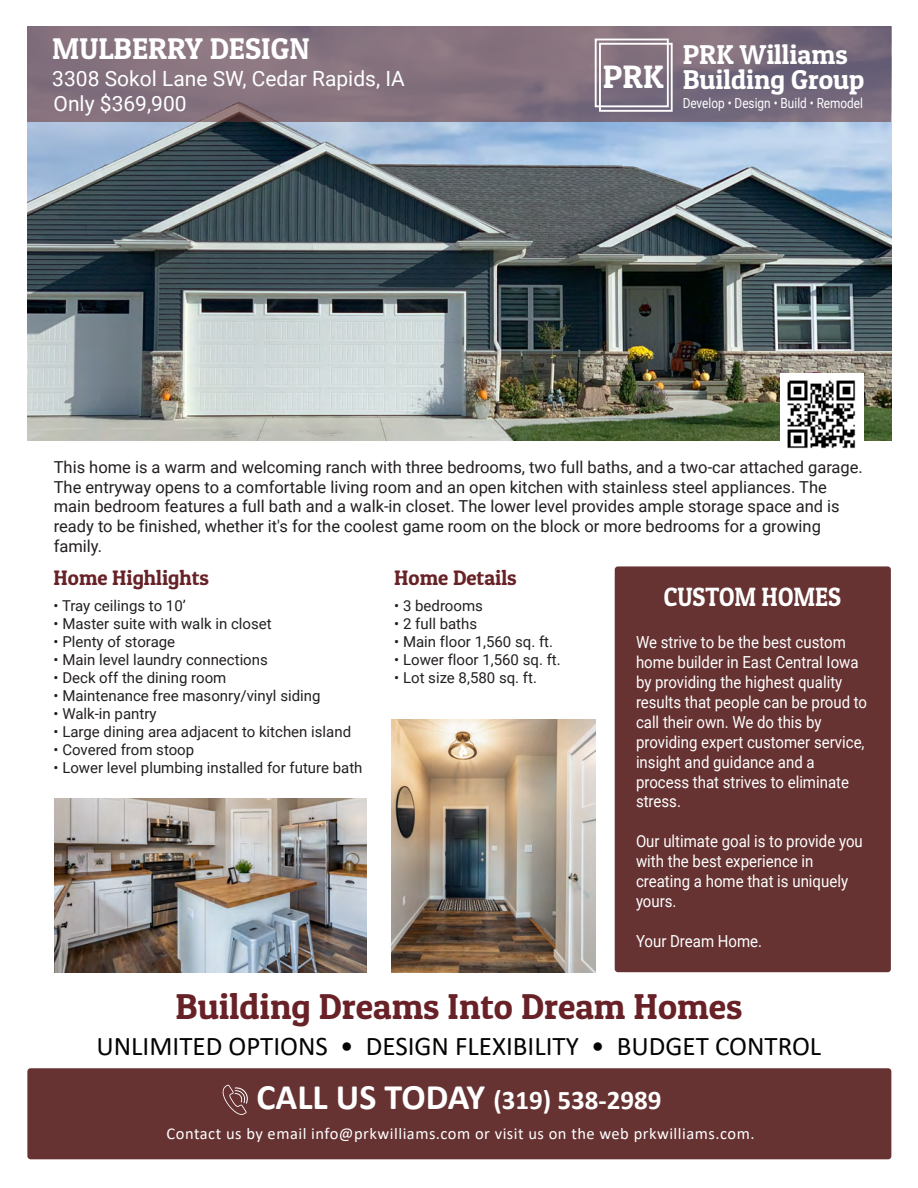
<style>
.page{position:relative;width:918px;height:1188px;background:#fff}
.page>*{position:absolute;margin:0;border:0;box-sizing:border-box;transform-origin:0 0}
.t1{font:36px "Patua One";color:#682227}
.t2{font:32.4px "Patua One";color:#fff}
.t3{font:30px "Patua One";color:#fff}
.t4{font:27.3px/24.3px "Patua One";color:#fff}
.t5{font:27px "Calibri";color:#040503}
.t6{font:700 27px "Calibri";color:#fff}
.t7{font:26.55px "Patua One";color:#fff;scale:.9 1}
.t8{font:21px "Roboto";color:#fff}
.t9{font:21px "Patua One";color:#682227}
.t10{font:16.65px/20px "Roboto";color:#fff;scale:.9 1}
.t11{font:16.5px/19.8px "Roboto";color:#231f20}
.t12{font:16.5px "Calibri";letter-spacing:.03em;color:#fff}
.t13{font:15px "Roboto";color:#231f20}
.t14{font:13.8px "Roboto";color:#fff;scale:.85 1}
.s1{font-size:36px}
</style>
<div class="page">
<div style="left:27px;top:1068px;width:864px;height:91px;background:#663232;border-radius:3px"></div>
<svg style="left:222px;top:1085px;width:26px;height:30px"></svg>
<img style="left:27px;top:121px;width:864px;height:320px">
<svg style="left:27px;top:26px;width:864px;height:95px;background:#816f7d"></svg>
<div style="left:599px;top:43px;width:74px;height:69px;border:2px solid #fff"></div>
<div style="left:595px;top:39px;width:74px;height:68px;border:2px solid #fff"></div>
<img style="left:781px;top:373px;width:83px;height:76px">
<div style="left:615px;top:566px;width:276px;height:406px;background:#663232;border-radius:3px"></div>
<img style="left:55px;top:799px;width:312px;height:173px">
<img style="left:392px;top:720px;width:204px;height:252px">
<h3 class="t3" style="left:52px;top:30px;width:259px">MULBERRY DESIGN</h3>
<p class="t8" style="left:52px;top:64px;width:354px">3308 Sokol Lane SW, Cedar Rapids, IA</p>
<p class="t8" style="left:54px;top:88px;width:135px">Only $369,900</p>
<h2 class="t2" style="left:603px;top:56px;width:62px">PRK</h2>
<h3 class="t4" style="left:683px;top:42px;width:183px">PRK Williams<br>Building Group</h3>
<p class="t14" style="left:683px;top:93px;width:214px">Develop • Design • Build • Remodel</p>
<p class="t11" style="left:54px;top:456px;width:811px">This home is a warm and welcoming ranch with three bedrooms, two full baths, and a two-car attached garage.<br>The entryway opens to a comfortable living room and an open kitchen with stainless steel appliances. The main bedroom features a full bath and a walk-in closet. The lower level provides ample storage space and is ready to be finished, whether it's for the coolest game room on the block or more bedrooms for a growing family.</p>
<p class="t9" style="left:394px;top:564px;width:124px">Home Details</p>
<p class="t13" style="left:394px;top:595px;width:90px">• 3 bedrooms</p>
<p class="t13" style="left:394px;top:613px;width:84px">• 2 full baths</p>
<p class="t13" style="left:394px;top:631px;width:160px">• Main floor 1,560 sq. ft.</p>
<p class="t13" style="left:394px;top:649px;width:168px">• Lower floor 1,560 sq. ft.</p>
<p class="t13" style="left:394px;top:667px;width:144px">• Lot size 8,580 sq. ft.</p>
<p class="t9" style="left:54px;top:564px;width:157px">Home Highlights</p>
<h3 class="t7" style="left:664px;top:580px;width:199px">CUSTOM HOMES</h3>
<p class="t10" style="left:636px;top:632px;width:258px">We strive to be the best custom home builder in East Central Iowa by providing the highest quality results that people can be proud to call their own. We do this by providing expert customer service, insight and guidance and a process that strives to eliminate stress.</p>
<p class="t10" style="left:636px;top:831px;width:254px">Our ultimate goal is to provide you with the best experience in creating a home that is uniquely yours.</p>
<p class="t10" style="left:636px;top:930px;width:142px">Your Dream Home.</p>
<p class="t13" style="left:54px;top:595px;width:134px">• Tray ceilings to 10’</p>
<p class="t13" style="left:54px;top:613px;width:220px">• Master suite with walk in closet</p>
<p class="t13" style="left:54px;top:631px;width:123px">• Plenty of storage</p>
<p class="t13" style="left:54px;top:649px;width:216px">• Main level laundry connections</p>
<p class="t13" style="left:54px;top:667px;width:174px">• Deck off the dining room</p>
<p class="t13" style="left:54px;top:685px;width:268px">• Maintenance free masonry/vinyl siding</p>
<p class="t13" style="left:54px;top:703px;width:105px">• Walk-in pantry</p>
<p class="t13" style="left:54px;top:721px;width:299px">• Large dining area adjacent to kitchen island</p>
<p class="t13" style="left:54px;top:739px;width:142px">• Covered from stoop</p>
<p class="t13" style="left:54px;top:757px;width:310px">• Lower level plumbing installed for future bath</p>
<h1 class="t1" style="left:176px;top:984px;width:568px">Building Dreams Into Dream Homes</h1>
<h3 class="t5" style="left:96px;top:1027px;width:726px">UNLIMITED OPTIONS • DESIGN FLEXIBILITY • BUDGET CONTROL</h3>
<h3 class="t6" style="left:257px;top:1081px;width:406px"><span class="s1">CALL US TODAY</span> (319) 538-2989</h3>
<p class="t12" style="left:167px;top:1122px;width:589px">Contact us by email info@prkwilliams.com or visit us on the web prkwilliams.com.</p>
</div>
